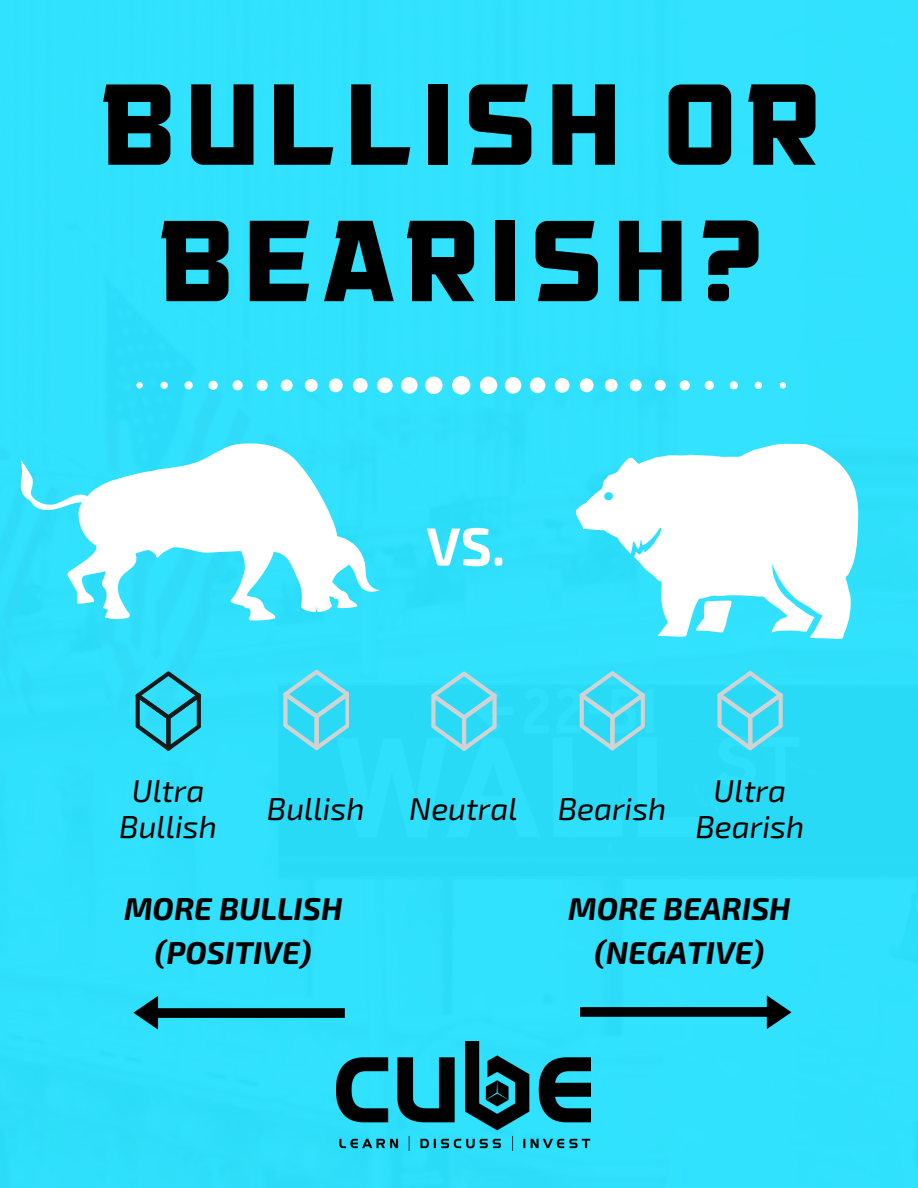
<style>
.page{position:relative;width:918px;height:1188px;background:#31e1fd}
.page>*{position:absolute;margin:0;border:0;box-sizing:border-box;transform-origin:0 0}
.t1{font:120px/136.4px "Government Agent BB";letter-spacing:.08em;color:#000;text-align:center}
.t2{font:700 53.7px "Exo 2";color:#fff}
.t3{font:italic 31.5px/35.2px "Exo 2";color:#000;text-align:center}
.t4{font:italic 700 31.5px/44px "Exo 2";color:#000;text-align:center}
</style>
<div class="page">
<svg style="left:136px;top:376px;width:650px;height:19px"></svg>
<svg style="left:570px;top:433px;width:292px;height:212px"></svg>
<svg style="left:21px;top:443px;width:359px;height:178px;fill:#31e2fe"></svg>
<svg style="left:431px;top:671px;width:66px;height:80px;background:#54d9ee"></svg>
<svg style="left:136px;top:671px;width:65px;height:80px;background:#2aadc2"></svg>
<svg style="left:580px;top:671px;width:65px;height:79px;background:#55d9ee"></svg>
<svg style="left:717px;top:671px;width:66px;height:79px;background:#55d9ee"></svg>
<svg style="left:133px;top:996px;width:212px;height:34px;background:#219aae"></svg>
<svg style="left:580px;top:995px;width:212px;height:34px;background:#219baf"></svg>
<img style="left:336px;top:1042px;width:254px;height:109px">
<svg style="left:283px;top:671px;width:66px;height:79px;background:#55d9ed"></svg>
<h1 class="t1" style="left:102px;top:67px;width:721px">BULLISH OR<br>BEARISH?</h1>
<h2 class="t2" style="left:426px;top:511px;width:80px">VS.</h2>
<p class="t3" style="left:119px;top:772px;width:99px">Ultra<br>Bullish</p>
<p class="t3" style="left:267px;top:790px;width:99px">Bullish</p>
<p class="t3" style="left:409px;top:790px;width:110px">Neutral</p>
<p class="t3" style="left:558px;top:790px;width:110px">Bearish</p>
<p class="t3" style="left:695px;top:772px;width:110px">Ultra<br>Bearish</p>
<p class="t4" style="left:124px;top:885px;width:220px">MORE BULLISH (POSITIVE)</p>
<p class="t4" style="left:568px;top:885px;width:224px">MORE BEARISH (NEGATIVE)</p>
</div>
